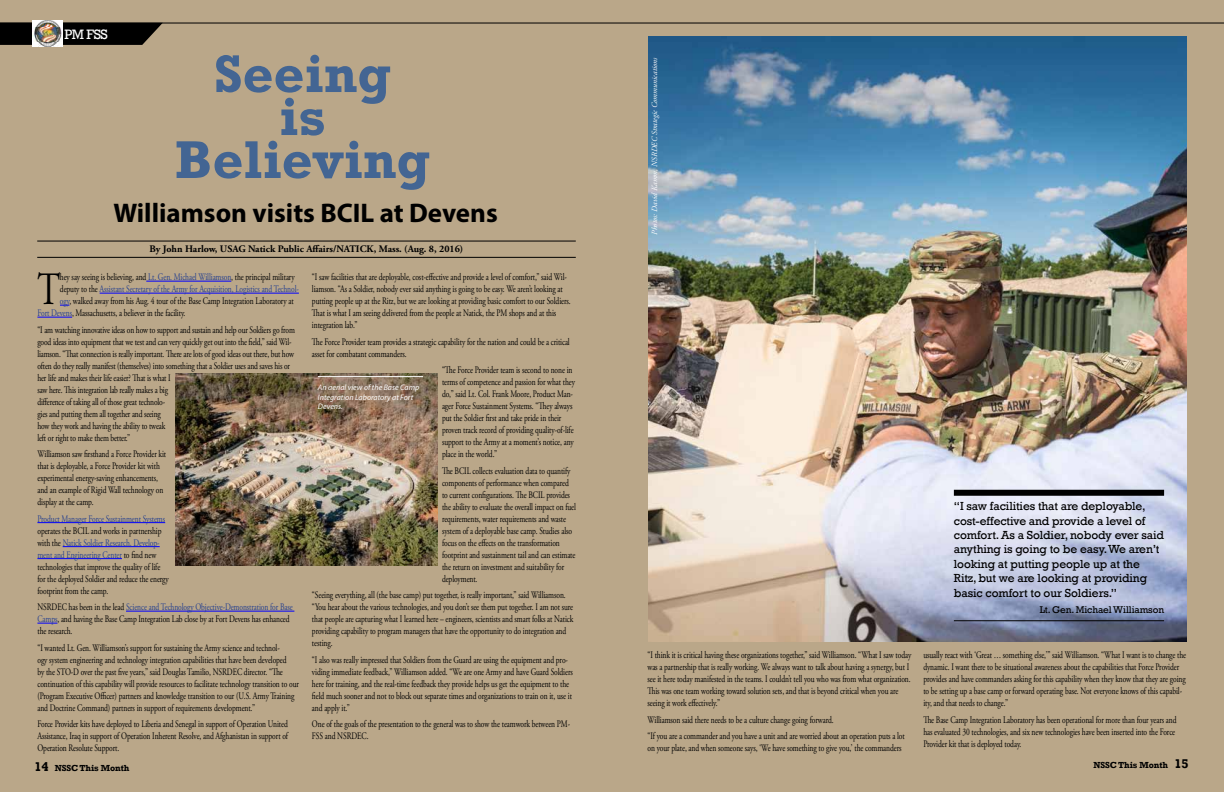
<style>
.page{position:relative;width:1224px;height:792px;background:#baa789}
.page>*{position:absolute;margin:0;border:0;box-sizing:border-box;transform-origin:0 0}
.t1{font:700 54px/43px "Rockwell";color:#436593;text-align:center}
.t2{font:46.2px "Adobe Garamond Pro";color:#000;scale:.75 1}
.t3{font:700 27px "Myriad Pro";color:#000}
.t4{font:14px "Rockwell";color:#fff}
.t5{font:12px/14.4px "Rockwell";letter-spacing:-.01em;color:#000}
.t6{font:10px/12px "Adobe Garamond Pro";letter-spacing:-.01em;color:#000;scale:.75 1}
.t7{font:10px "Adobe Garamond Pro";letter-spacing:-.01em;color:#25408f;scale:.75 1}
.t8{font:700 10px "Adobe Garamond Pro";color:#000}
.t9{font:10px "Rockwell";letter-spacing:-.01em;color:#000}
.t10{font:700 9px "Rockwell";letter-spacing:-.01em;color:#000}
.t11{font:italic 8px/9.6px "Myriad Pro";color:#fff}
.t12{font:italic 8px "Adobe Garamond Pro";color:#fff}
.s1{color:#25408f}
.s2{color:#000}
.s3{font-size:13px}
</style>
<div class="page">
<hr style="left:146px;top:281px;width:85px;height:1px;background:#00f">
<hr style="left:100px;top:293px;width:199px;height:1px;background:#00f">
<hr style="left:37px;top:317px;width:35px;height:1px;background:#00f">
<hr style="left:37px;top:522px;width:128px;height:1px;background:#00f">
<hr style="left:63px;top:546px;width:97px;height:1px;background:#00f">
<hr style="left:37px;top:558px;width:85px;height:1px;background:#00f">
<hr style="left:126px;top:611px;width:168px;height:1px;background:#00f">
<svg style="left:37px;top:623px;width:20px;height:1px"></svg>
<hr style="left:37px;top:241px;width:539px;height:1px;background:#000">
<hr style="left:37px;top:257px;width:539px;height:1px;background:#000">
<img style="left:175px;top:374px;width:263px;height:191px">
<hr style="left:318px;top:376px;width:105px;height:1px;background:#fff">
<svg style="left:0;top:24px;width:162px;height:21px;background:#12100e"></svg>
<hr style="left:0;top:23px;width:1224px;height:1px;background:#000">
<img style="left:33px;top:21px;width:29px;height:25px">
<img style="left:648px;top:36px;width:539px;height:605px">
<div style="left:954px;top:490px;width:210px;height:6px;background:#000"></div>
<hr style="left:954px;top:620px;width:210px;height:1px;background:#000">
<h3 class="t4" style="left:64px;top:27px;width:45px">PM FSS</h3>
<h1 class="t1" style="left:175px;top:52px;width:257px">Seeing<br>is<br>Believing</h1>
<h3 class="t3" style="left:114px;top:195px;width:386px">Williamson visits BCIL at Devens</h3>
<p class="t8" style="left:150px;top:243px;width:315px">By John Harlow, USAG Natick Public Affairs/NATICK, Mass. (Aug. 8, 2016)</p>
<h2 class="t2" style="left:37px;top:262px;width:32px">T</h2>
<p class="t6" style="left:60px;top:271px;width:315px">hey say seeing is believing, and <span class="s1">Lt. Gen. Michael Williamson</span>, the principal military</p>
<p class="t7" style="left:60px;top:283px;width:320px"><span class="s2">deputy to the</span> Assistant Secretary of the Army for Acquisition, Logistics and Technol-</p>
<p class="t6" style="left:60px;top:295px;width:313px"><span class="s1">ogy</span>, walked away from his Aug. 4 tour of the Base Camp Integration Laboratory at</p>
<p class="t6" style="left:37px;top:307px;width:199px"><span class="s1">Fort Devens</span>, Massachusetts, a believer in the facility.</p>
<p class="t6" style="left:37px;top:324px;width:345px">“I am watching innovative ideas on how to support and sustain and help our Soldiers go from good ideas into equipment that we test and can very quickly get out into the field,” said Wil&shy;liamson. “That connection is really important. There are lots of good ideas out there, but how often do they really manifest (themselves) into something that a Soldier uses and saves his or her life and makes their life easier? That is what I<br>saw here. This integration lab really makes a big<br>difference of taking all of those great technolo-<br>gies and putting them all together and seeing<br>how they work and having the ability to tweak<br>left or right to make them better.”</p>
<p class="t6" style="left:37px;top:448px;width:173px">Williamson saw firsthand a Force Provider kit that is deployable, a Force Provider kit with experimental energy-saving enhancements, and an example of Rigid Wall technology on display at the camp.</p>
<p class="t7" style="left:37px;top:512px;width:172px">Product Manager Force Sustainment Systems</p>
<p class="t6" style="left:37px;top:525px;width:177px">operates the BCIL and works in partnership with the <span class="s1">Natick Soldier Research, Develop&shy;ment and Engineering Center</span> to find new technologies that improve the quality of life for the deployed Soldier and reduce the energy footprint from the camp.</p>
<p class="t6" style="left:37px;top:601px;width:342px">NSRDEC has been in the lead <span class="s1">Science and Technology Objective-Demonstration for Base<br>Camps</span>, and having the Base Camp Integration Lab close by at Fort Devens has enhanced the research.</p>
<p class="t6" style="left:37px;top:642px;width:350px">“I wanted Lt. Gen. Williamson’s support for sustaining the Army science and technol-<br>ogy system engineering and technology integration capabilities that have been developed<br>by the STO-D over the past five years,” said Douglas Tamilio, NSRDEC director. “The continuation of this capability will provide resources to facilitate technology transition to our (Program Executive Officer) partners and knowledge transition to our (U.S. Army Training and Doctrine Command) partners in support of requirements development.”</p>
<p class="t6" style="left:37px;top:718px;width:336px;text-align:justify">Force Provider kits have deployed to Liberia and Senegal in support of Operation United Assistance, Iraq in support of Operation Inherent Resolve, and Afghanistan in support of Operation Resolute Support.</p>
<p class="t6" style="left:312px;top:271px;width:347px">“I saw facilities that are deployable, cost-effective and provide a level of comfort,” said Wil&shy;liamson. “As a Soldier, nobody ever said anything is going to be easy. We aren’t looking at putting people up at the Ritz, but we are looking at providing basic comfort to our Soldiers.<br>That is what I am seeing delivered from the people at Natick, the PM shops and at this integration lab.”</p>
<p class="t6" style="left:312px;top:336px;width:345px">The Force Provider team provides a strategic capability for the nation and could be a critical asset for combatant commanders.</p>
<p class="t6" style="left:442px;top:364px;width:179px">“The Force Provider team is second to none in terms of competence and passion for what they do,” said Lt. Col. Frank Moore, Product Man&shy;ager Force Sustainment Systems. “They always put the Soldier first and take pride in their proven track record of providing quality-of-life support to the Army at a moment’s notice, any place in the world.”</p>
<p class="t6" style="left:442px;top:465px;width:180px">The BCIL collects evaluation data to quantify components of performance when compared to current configurations. The BCIL provides the ability to evaluate the overall impact on fuel requirements, water requirements and waste system of a deployable base camp. Studies also focus on the effects on the transformation footprint and sustainment tail and can estimate the return on investment and suitability for deployment.</p>
<p class="t6" style="left:312px;top:589px;width:350px">“Seeing everything, all (the base camp) put together, is really important,” said Williamson. “You hear about the various technologies, and you don’t see them put together. I am not sure that people are capturing what I learned here – engineers, scientists and smart folks at Natick providing capability to program managers that have the opportunity to do integration and testing.</p>
<p class="t6" style="left:312px;top:654px;width:349px">“I also was really impressed that Soldiers from the Guard are using the equipment and pro&shy;viding immediate feedback,” Williamson added. “We are one Army and have Guard Soldiers here for training, and the real-time feedback they provide helps us get the equipment to the field much sooner and not to block out separate times and organizations to train on it, use it and apply it.”</p>
<p class="t6" style="left:312px;top:718px;width:346px">One of the goals of the presentation to the general was to show the teamwork between PM-<br>FSS and NSRDEC.</p>
<p class="t11" style="left:318px;top:383px;width:103px">An aerial view of the Base Camp<br>Integration Laboratory at Fort<br>Devens.</p>
<p class="t12" style="left:650px;top:235px;width:179px;rotate:-90deg">Photos: David Kamm, NSRDEC Strategic Communications</p>
<p class="t5" style="left:954px;top:499px;width:212px">“I saw facilities that are deployable, cost-effective and provide a level of comfort. As a Soldier, nobody ever said anything is going to be easy. We aren’t looking at putting people up at the Ritz, but we are looking at providing basic comfort to our Soldiers.”</p>
<p class="t9" style="left:1040px;top:604px;width:126px">Lt. Gen. Michael Williamson</p>
<p class="t6" style="left:648px;top:649px;width:353px">“I think it is critical having these organizations together,” said Williamson. “What I saw today was a partnership that is really working. We always want to talk about having a synergy, but I see it here today manifested in the teams. I couldn’t tell you who was from what organization.<br>This was one team working toward solution sets, and that is beyond critical when you are seeing it work effectively.”</p>
<p class="t6" style="left:648px;top:712px;width:345px;line-height:16.5px">Williamson said there needs to be a culture change going forward.<br>“If you are a commander and you have a unit and are worried about an operation puts a lot</p>
<p class="t6" style="left:648px;top:742px;width:340px">on your plate, and when someone says, ‘We have something to give you,’ the commanders</p>
<p class="t6" style="left:923px;top:649px;width:352px">usually react with ‘Great … something else,’” said Williamson. “What I want is to change the dynamic. I want there to be situational awareness about the capabilities that Force Provider provides and have commanders asking for this capability when they know that they are going to be setting up a base camp or forward operating base. Not everyone knows of this capabil&shy;ity, and that needs to change.”</p>
<p class="t6" style="left:923px;top:714px;width:339px">The Base Camp Integration Laboratory has been operational for more than four years and has evaluated 30 technologies, and six new technologies have been inserted into the Force<br>Provider kit that is deployed today.</p>
<p class="t10" style="left:35px;top:760px;width:97px"><span class="s3">14</span> NSSC This Month</p>
<p class="t10" style="left:1096px;top:760px;width:97px">NSSC This Month <span class="s3">15</span></p>
<p class="t10" style="left:1093px;top:760px;width:97px">NSSC This Month <span class="s3">15</span></p>
<p class="t10" style="left:34px;top:762px;width:96px"><span class="s3">14</span> NSSC This Month</p>
</div>
